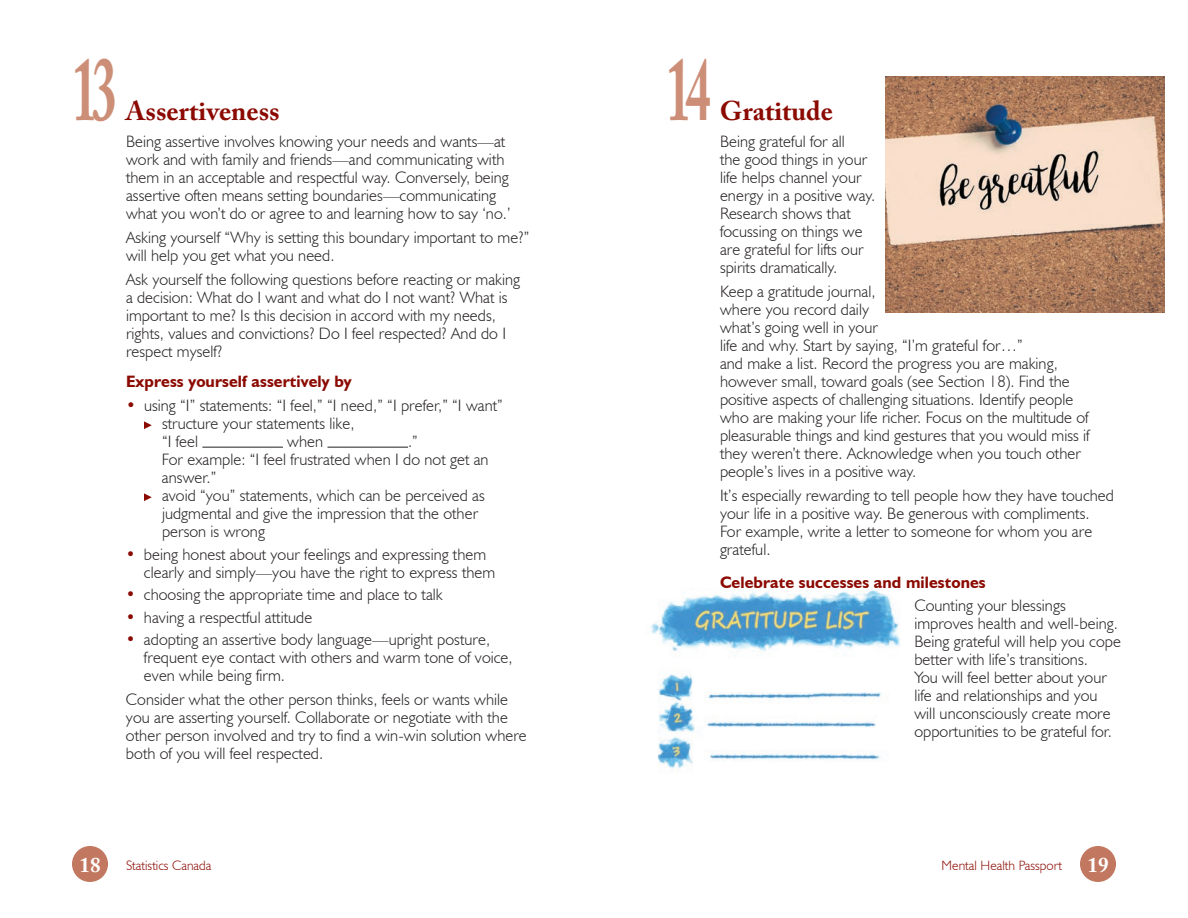
<style>
.page{position:relative;width:1188px;height:918px;background:#fff}
.page>*{position:absolute;margin:0;border:0;box-sizing:border-box;transform-origin:0 0}
.t1{font:700 90px "Adobe Caslon Pro";color:#cd8e78;scale:.55 1}
.t2{font:700 27px "Adobe Caslon Pro";color:#8b0a02}
.t3{font:300 16.5px/18px "Humanist 521 BT";letter-spacing:.005em;color:#231f20}
.t4{font:700 16.5px "Humanist 521 BT";letter-spacing:.005em;color:#8b0a02}
.t5{font:300 13.5px "Humanist 521 BT";letter-spacing:.005em;color:#8b0a02}
.s1{color:#8b0a02}
.s2{font-family:"Adobe Caslon Pro";font-weight:700;font-size:21px;color:#fff}
</style>
<div class="page">
<div style="left:72px;top:846px;width:36px;height:36px;background:#c27860;border-radius:50%"></div>
<div style="left:1080px;top:846px;width:36px;height:36px;background:#c27860;border-radius:50%"></div>
<img style="left:651px;top:590px;width:249px;height:179px">
<img style="left:886px;top:76px;width:279px;height:237px">
<hr style="left:202px;top:447px;width:81px;height:1px;background:#231f20">
<hr style="left:328px;top:447px;width:80px;height:1px;background:#231f20">
<svg style="left:144px;top:421px;width:8px;height:8px"></svg>
<svg style="left:144px;top:493px;width:8px;height:8px"></svg>
<h1 class="t1" style="left:72px;top:36px;width:83px">13</h1>
<h2 class="t2" style="left:126px;top:95px;width:155px">Assertiveness</h2>
<p class="t3" style="left:126px;top:132px;width:386px">Being assertive involves knowing your needs and wants—at work and with family and friends—and communicating with them in an acceptable and respectful way. Conversely, being assertive often means setting boundaries—communicating what you won’t do or agree to and learning how to say ‘no.’</p>
<p class="t3" style="left:126px;top:228px;width:405px">Asking yourself “Why is setting this boundary important to me?” will help you get what you need.</p>
<p class="t3" style="left:126px;top:270px;width:396px">Ask yourself the following questions before reacting or making a decision: What do I want and what do I not want? What is important to me? Is this decision in accord with my needs, rights, values and convictions? Do I feel respected? And do I respect myself?</p>
<p class="t4" style="left:126px;top:371px;width:227px">Express yourself assertively by</p>
<p class="t3" style="left:162px;top:396px;width:342px;text-indent:-36px"><span class="s1">•</span> using “I” statements: “I feel,” “I need,” “I prefer,” “I want” structure your statements like,<br>“I feel</p>
<p class="t3" style="left:162px;top:432px;width:328px;text-indent:246px">.”<br>For example: “I feel frustrated when I do not get an answer.”<br>avoid “you” statements, which can be perceived as judgmental and give the impression that the other person is wrong</p>
<p class="t3" style="left:144px;top:545px;width:353px;text-indent:-18px"><span class="s1">•</span> being honest about your feelings and expressing them clearly and simply—you have the right to express them</p>
<p class="t3" style="left:126px;top:585px;width:318px"><span class="s1">•</span> choosing the appropriate time and place to talk</p>
<p class="t3" style="left:126px;top:608px;width:188px"><span class="s1">•</span> having a respectful attitude</p>
<p class="t3" style="left:144px;top:630px;width:370px;text-indent:-18px"><span class="s1">•</span> adopting an assertive body language—upright posture, frequent eye contact with others and warm tone of voice, even while being firm.</p>
<p class="t3" style="left:126px;top:690px;width:402px">Consider what the other person thinks, feels or wants while you are asserting yourself. Collaborate or negotiate with the other person involved and try to find a win-win solution where both of you will feel respected.</p>
<p class="t3" style="left:287px;top:432px;width:37px">when</p>
<h1 class="t1" style="left:666px;top:36px;width:83px">14</h1>
<h2 class="t2" style="left:720px;top:95px;width:114px">Gratitude</h2>
<p class="t3" style="left:720px;top:132px;width:157px">Being grateful for all<br>the good things in your life helps channel your energy in a positive way.<br>Research shows that focussing on things we are grateful for lifts our spirits dramatically.</p>
<p class="t3" style="left:720px;top:282px;width:371px">Keep a gratitude journal,<br>where you record daily<br>what’s going well in your<br>life and why. Start by saying, “I’m grateful for…”<br>and make a list. Record the progress you are making, however small, toward goals (see Section 18). Find the positive aspects of challenging situations. Identify people who are making your life richer. Focus on the multitude of pleasurable things and kind gestures that you would miss if they weren’t there. Acknowledge when you touch other people’s lives in a positive way.</p>
<p class="t3" style="left:720px;top:486px;width:395px">It’s especially rewarding to tell people how they have touched your life in a positive way. Be generous with compliments.<br>For example, write a letter to someone for whom you are grateful.</p>
<p class="t4" style="left:720px;top:572px;width:267px">Celebrate successes and milestones</p>
<p class="t3" style="left:914px;top:596px;width:208px">Counting your blessings improves health and well-being.<br>Being grateful will help you cope better with life’s transitions.<br>You will feel better about your life and relationships and you will unconsciously create more opportunities to be grateful for.</p>
<p class="t5" style="left:80px;top:857px;width:134px"><span class="s2">18</span> Statistics Canada</p>
<p class="t5" style="left:942px;top:857px;width:168px">Mental Health Passport <span class="s2">19</span></p>
</div>
